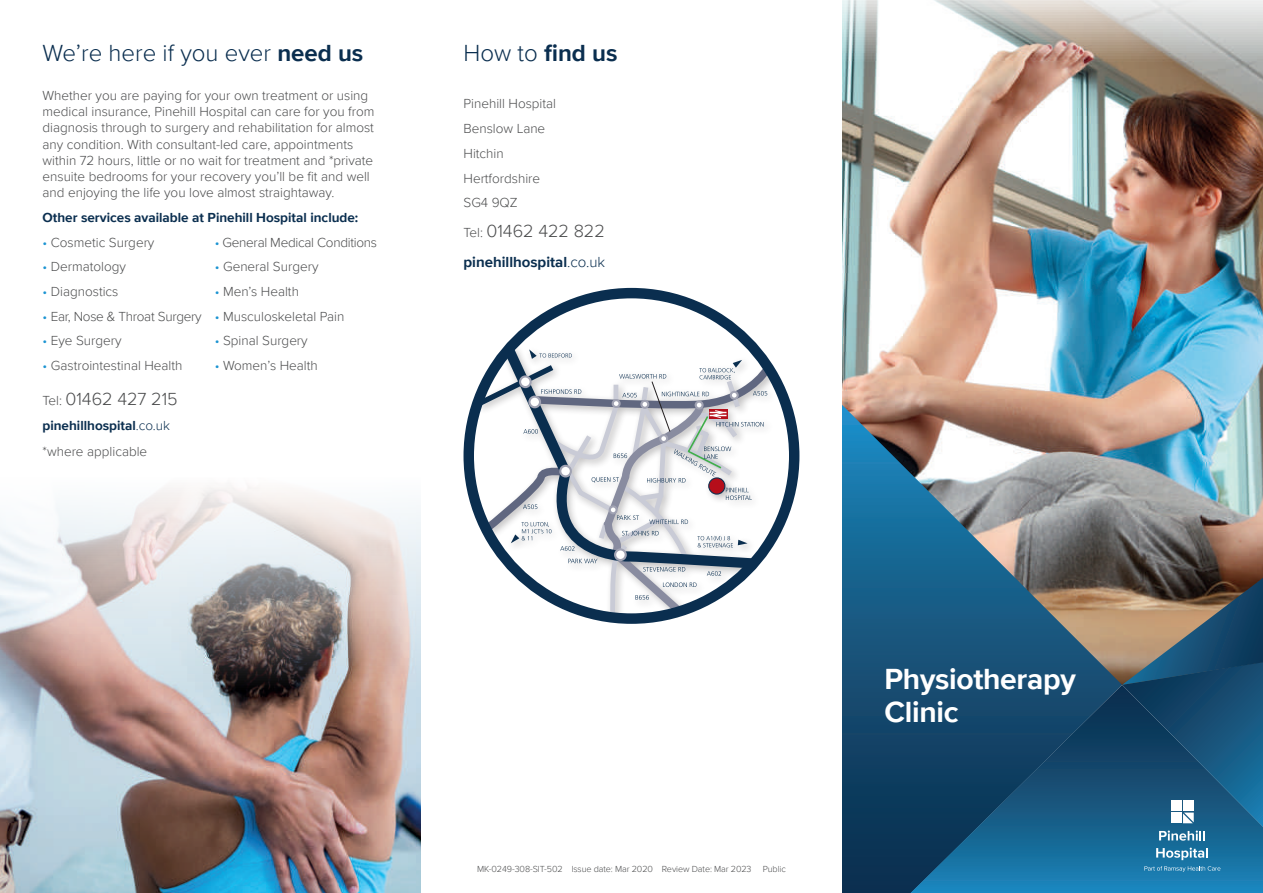
<style>
.page{position:relative;width:1263px;height:893px;background:#fff}
.page>*{position:absolute;margin:0;border:0;box-sizing:border-box;transform-origin:0 0}
.t1{font:700 30px/33px "Proxima Nova";letter-spacing:-.01em;color:#fff}
.t2{font:300 24px "Proxima Nova";color:#0a2e4f}
.t3{font:700 24px "Proxima Nova";color:#0a2e4f}
.t4{font:300 18px "Proxima Nova";color:#4b4c4d}
.t5{font:700 15px "Proxima Nova";color:#0a2e4f}
.t6{font:300 13.5px/16.2px "Proxima Nova";color:#4b4c4d}
.t7{font:700 13.5px/25.7px "Proxima Nova";color:#0a2e4f}
.t8{font:300 13.5px "Proxima Nova";letter-spacing:-.02em;color:#4b4c4d}
.t9{font:300 9px "Proxima Nova";letter-spacing:-.01em;color:#4b4c4d}
.s1{font-weight:700}
.s2{color:#1c94d2}
.s3{font-size:13.5px}
.s4{font-weight:300}
.s5{font-weight:300;color:#4b4c4d}
</style>
<div class="page">
<img style="left:842px;top:0;width:421px;height:578px">
<svg style="left:842px;top:405px;width:280px;height:488px;background:#4f6e81"></svg>
<svg style="left:910px;top:685px;width:353px;height:208px;background:#14567f"></svg>
<svg style="left:1144px;top:866px;width:76px;height:6px"></svg>
<svg style="left:1122px;top:578px;width:141px;height:263px;background:#315871"></svg>
<svg style="left:1156px;top:848px;width:52px;height:12px"></svg>
<img style="left:0;top:485px;width:421px;height:408px">
<div style="left:474px;top:343px;width:305px;height:276px;background:#231f20;opacity:.3"></div>
<svg style="left:767px;top:363px;width:7px;height:172px"></svg>
<svg style="left:495px;top:335px;width:270px;height:14px"></svg>
<svg style="left:473px;top:349px;width:294px;height:270px"></svg>
<div style="left:695px;top:401px;width:9px;height:9px;border:2px solid #a1a3b3;border-radius:50%"></div>
<div style="left:731px;top:392px;width:7px;height:7px;background:#fff;border-radius:50%"></div>
<div style="left:730px;top:391px;width:9px;height:9px;border:2px solid #a1a3b3;border-radius:50%"></div>
<div style="left:660px;top:435px;width:7px;height:7px;background:#fff;border-radius:50%"></div>
<div style="left:659px;top:434px;width:9px;height:9px;border:2px solid #a1a3b3;border-radius:50%"></div>
<div style="left:610px;top:506px;width:7px;height:7px;background:#fff;border-radius:50%"></div>
<div style="left:609px;top:505px;width:9px;height:9px;border:2px solid #a1a3b3;border-radius:50%"></div>
<div style="left:615px;top:549px;width:11px;height:11px;background:#fff;border-radius:50%"></div>
<div style="left:614px;top:548px;width:13px;height:13px;border:2px solid #a1a3b3;border-radius:50%"></div>
<div style="left:463px;top:288px;width:336px;height:336px;border:10px solid #0a2e4f;border-radius:50%"></div>
<h2 class="t2" style="left:43px;top:36px;width:322px">We’re here if you ever <span class="s1">need us</span></h2>
<p class="t6" style="left:43px;top:87px;width:333px">Whether you are paying for your own treatment or using medical insurance, Pinehill Hospital can care for you from diagnosis through to surgery and rehabilitation for almost any condition. With consultant-led care, appointments within 72 hours, little or no wait for treatment and *private ensuite bedrooms for your recovery you’ll be fit and well and enjoying the life you love almost straightaway.</p>
<p class="t7" style="left:43px;top:204px;width:317px">Other services available at Pinehill Hospital include:</p>
<p class="t6" style="left:43px;top:233px;width:113px"><span class="s2">•</span> Cosmetic Surgery</p>
<p class="t6" style="left:43px;top:258px;width:85px"><span class="s2">•</span> Dermatology</p>
<p class="t6" style="left:43px;top:283px;width:77px"><span class="s2">•</span> Diagnostics</p>
<p class="t8" style="left:43px;top:306px;width:161px"><span class="s2">•</span> Ear, Nose &amp; Throat Surgery</p>
<p class="t6" style="left:43px;top:332px;width:81px"><span class="s2">•</span> Eye Surgery</p>
<p class="t6" style="left:43px;top:357px;width:141px"><span class="s2">•</span> Gastrointestinal Health</p>
<p class="t8" style="left:215px;top:232px;width:164px"><span class="s2">•</span> General Medical Conditions</p>
<p class="t6" style="left:215px;top:258px;width:105px"><span class="s2">•</span> General Surgery</p>
<p class="t6" style="left:215px;top:283px;width:86px"><span class="s2">•</span> Men’s Health</p>
<p class="t6" style="left:215px;top:307px;width:131px"><span class="s2">•</span> Musculoskeletal Pain</p>
<p class="t6" style="left:215px;top:332px;width:95px"><span class="s2">•</span> Spinal Surgery</p>
<p class="t6" style="left:215px;top:357px;width:105px"><span class="s2">•</span> Women’s Health</p>
<h3 class="t4" style="left:43px;top:386px;width:137px"><span class="s3">Tel:</span> 01462 427 215</h3>
<p class="t7" style="left:43px;top:412px;width:129px">pinehillhospital<span class="s4">.co.uk </span><span class="s5">*where applicable</span></p>
<h2 class="t3" style="left:463px;top:36px;width:155px"><span class="s4">How to</span> find us</h2>
<p class="t6" style="left:463px;top:91px;width:94px;line-height:24.8px">Pinehill Hospital<br>Benslow Lane<br>Hitchin<br>Hertfordshire<br>SG4 9QZ</p>
<h3 class="t4" style="left:463px;top:218px;width:143px"><span class="s3">Tel:</span> 01462 422 822</h3>
<p class="t5" style="left:463px;top:251px;width:143px">pinehillhospital<span class="s4">.co.uk</span></p>
<p class="t9" style="left:477px;top:862px;width:310px">MK-0249-308-SIT-502 Issue date: Mar 2020 Review Date: Mar 2023 Public</p>
<h1 class="t1" style="left:884px;top:662px;width:193px">Physiotherapy<br>Clinic</h1>
</div>
